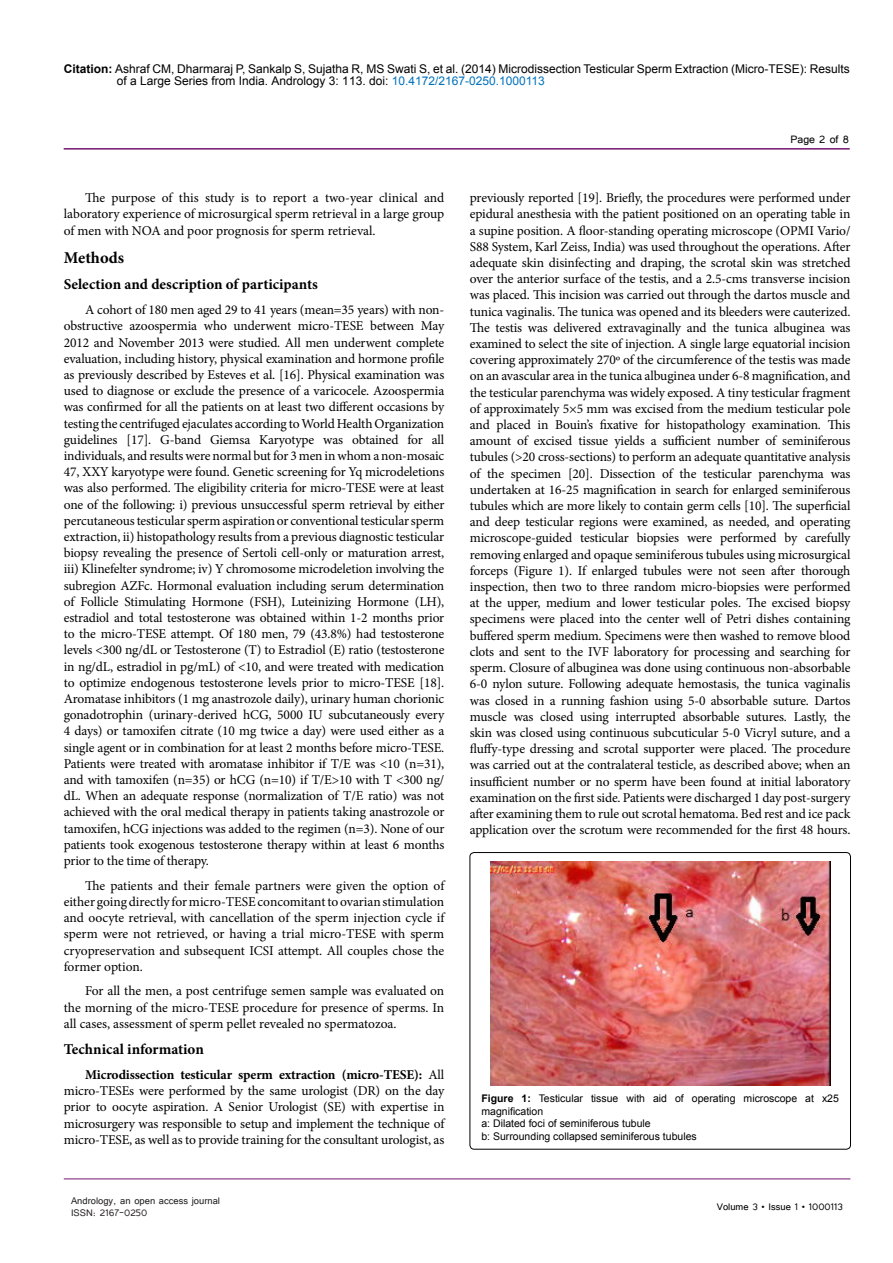
<style>
.page{position:relative;width:893px;height:1263px;background:#fff}
.page>*{position:absolute;margin:0;border:0;box-sizing:border-box;transform-origin:0 0}
.SH{font:700 16.5px "Minion Pro";color:#000}
.SSH{font:700 15px "Minion Pro";color:#000}
.t1{font:13.5px/16.2px "Minion Pro";letter-spacing:-.01em;color:#000;text-align:justify}
.t2{font:13.5px "Tunga";color:#000}
.t3{font:12px/12.6px "Arial";color:#000}
.t4{font:12px/12.1px "Tunga";color:#231f20}
.t5{font:12px "Tunga";color:#000}
.t6{font:10.5px/12.6px "Arial";color:#000}
.s1{font-weight:700}
.s2{color:#0072bc}
</style>
<div class="page">
<hr style="left:64px;top:1179px;width:786px;height:1px;background:#741472">
<hr style="left:64px;top:148px;width:786px;height:2px;background:#741472">
<div style="left:470px;top:852px;width:380px;height:297px;border:1px solid #000;border-radius:4px"></div>
<img style="left:490px;top:862px;width:340px;height:224px">
<p class="t3" style="left:117px;top:62px;width:734px;text-indent:-53px"><span class="s1">Citation:</span> Ashraf CM, Dharmaraj P, Sankalp S, Sujatha R, MS Swati S, et al. (2014) Microdissection Testicular Sperm Extraction (Micro-TESE): Results of a Large Series from India. Andrology 3: 113. doi: <span class="s2">10.4172/2167-0250.1000113</span></p>
<p class="t1" style="left:64px;top:190px;width:382px;text-indent:21px">The purpose of this study is to report a two-year clinical and laboratory experience of microsurgical sperm retrieval in a large group of men with NOA and poor prognosis for sperm retrieval.</p>
<p class="SH" style="left:64px;top:246px;width:62px">Methods</p>
<p class="SSH" style="left:64px;top:274px;width:256px">Selection and description of participants</p>
<p class="t1" style="left:64px;top:302px;width:382px;text-indent:21px">A cohort of 180 men aged 29 to 41 years (mean=35 years) with non&shy;obstructive azoospermia who underwent micro-TESE between May 2012 and November 2013 were studied. All men underwent complete evaluation, including history, physical examination and hormone profile as previously described by Esteves et al. [16]. Physical examination was used to diagnose or exclude the presence of a varicocele. Azoospermia was confirmed for all the patients on at least two different occasions by testing the centrifuged ejaculates according to World Health Organization guidelines [17]. G-band Giemsa Karyotype was obtained for all individuals, and results were normal but for 3 men in whom a non-mosaic 47, XXY karyotype were found. Genetic screening for Yq microdeletions was also performed. The eligibility criteria for micro-TESE were at least one of the following: i) previous unsuccessful sperm retrieval by either percutaneous testicular sperm aspiration or conventional testicular sperm extraction, ii) histopathology results from a previous diagnostic testicular biopsy revealing the presence of Sertoli cell-only or maturation arrest, iii) Klinefelter syndrome; iv) Y chromosome microdeletion involving the subregion AZFc. Hormonal evaluation including serum determination of Follicle Stimulating Hormone (FSH), Luteinizing Hormone (LH), estradiol and total testosterone was obtained within 1-2 months prior to the micro-TESE attempt. Of 180 men, 79 (43.8%) had testosterone levels &lt;300 ng/dL or Testosterone (T) to Estradiol (E) ratio (testosterone in ng/dL, estradiol in pg/mL) of &lt;10, and were treated with medication to optimize endogenous testosterone levels prior to micro-TESE [18].<br>Aromatase inhibitors (1 mg anastrozole daily), urinary human chorionic gonadotrophin (urinary-derived hCG, 5000 IU subcutaneously every 4 days) or tamoxifen citrate (10 mg twice a day) were used either as a single agent or in combination for at least 2 months before micro-TESE.<br>Patients were treated with aromatase inhibitor if T/E was &lt;10 (n=31), and with tamoxifen (n=35) or hCG (n=10) if T/E&gt;10 with T &lt;300 ng/ dL. When an adequate response (normalization of T/E ratio) was not achieved with the oral medical therapy in patients taking anastrozole or tamoxifen, hCG injections was added to the regimen (n=3). None of our patients took exogenous testosterone therapy within at least 6 months prior to the time of therapy.</p>
<p class="t1" style="left:64px;top:877px;width:382px;text-indent:21px">The patients and their female partners were given the option of either going directly for micro-TESE concomitant to ovarian stimulation and oocyte retrieval, with cancellation of the sperm injection cycle if sperm were not retrieved, or having a trial micro-TESE with sperm cryopreservation and subsequent ICSI attempt. All couples chose the former option.</p>
<p class="t1" style="left:64px;top:983px;width:382px;text-indent:21px">For all the men, a post centrifuge semen sample was evaluated on the morning of the micro-TESE procedure for presence of sperms. In all cases, assessment of sperm pellet revealed no spermatozoa.</p>
<p class="SSH" style="left:64px;top:1039px;width:142px">Technical information</p>
<p class="t1" style="left:64px;top:1067px;width:382px;text-indent:21px"><span class="s1">Microdissection testicular sperm extraction (micro-TESE):</span> All micro-TESEs were performed by the same urologist (DR) on the day prior to oocyte aspiration. A Senior Urologist (SE) with expertise in microsurgery was responsible to setup and implement the technique of micro-TESE, as well as to provide training for the consultant urologist, as</p>
<p class="t4" style="left:71px;top:1193px;width:151px">Andrology, an open access journal<br>ISSN: 2167-0250</p>
<p class="t2" style="left:790px;top:131px;width:60px">Page 2 of 8</p>
<p class="t1" style="left:470px;top:190px;width:382px">previously reported [19]. Briefly, the procedures were performed under epidural anesthesia with the patient positioned on an operating table in a supine position. A floor-standing operating microscope (OPMI Vario/ S88 System, Karl Zeiss, India) was used throughout the operations. After adequate skin disinfecting and draping, the scrotal skin was stretched over the anterior surface of the testis, and a 2.5-cms transverse incision was placed. This incision was carried out through the dartos muscle and tunica vaginalis. The tunica was opened and its bleeders were cauterized.<br>The testis was delivered extravaginally and the tunica albuginea was examined to select the site of injection. A single large equatorial incision covering approximately 270º of the circumference of the testis was made on an avascular area in the tunica albuginea under 6-8 magnification, and the testicular parenchyma was widely exposed. A tiny testicular fragment of approximately 5×5 mm was excised from the medium testicular pole and placed in Bouin’s fixative for histopathology examination. This amount of excised tissue yields a sufficient number of seminiferous tubules (&gt;20 cross-sections) to perform an adequate quantitative analysis of the specimen [20]. Dissection of the testicular parenchyma was undertaken at 16-25 magnification in search for enlarged seminiferous tubules which are more likely to contain germ cells [10]. The superficial and deep testicular regions were examined, as needed, and operating microscope-guided testicular biopsies were performed by carefully removing enlarged and opaque seminiferous tubules using microsurgical forceps (Figure 1). If enlarged tubules were not seen after thorough inspection, then two to three random micro-biopsies were performed at the upper, medium and lower testicular poles. The excised biopsy specimens were placed into the center well of Petri dishes containing buffered sperm medium. Specimens were then washed to remove blood clots and sent to the IVF laboratory for processing and searching for sperm. Closure of albuginea was done using continuous non-absorbable 6-0 nylon suture. Following adequate hemostasis, the tunica vaginalis was closed in a running fashion using 5-0 absorbable suture. Dartos muscle was closed using interrupted absorbable sutures. Lastly, the skin was closed using continuous subcuticular 5-0 Vicryl suture, and a fluffy-type dressing and scrotal supporter were placed. The procedure was carried out at the contralateral testicle, as described above; when an insufficient number or no sperm have been found at initial laboratory examination on the first side. Patients were discharged 1 day post-surgery after examining them to rule out scrotal hematoma. Bed rest and ice pack application over the scrotum were recommended for the first 48 hours.</p>
<p class="t6" style="left:481px;top:1092px;width:359px"><span class="s1">Figure 1:</span> Testicular tissue with aid of operating microscope at x25 magnification</p>
<p class="t6" style="left:481px;top:1117px;width:171px">a: Dilated foci of seminiferous tubule</p>
<p class="t6" style="left:481px;top:1130px;width:217px">b: Surrounding collapsed seminiferous tubules</p>
<p class="t5" style="left:717px;top:1199px;width:128px">Volume 3 • Issue 1 • 1000113</p>
</div>
